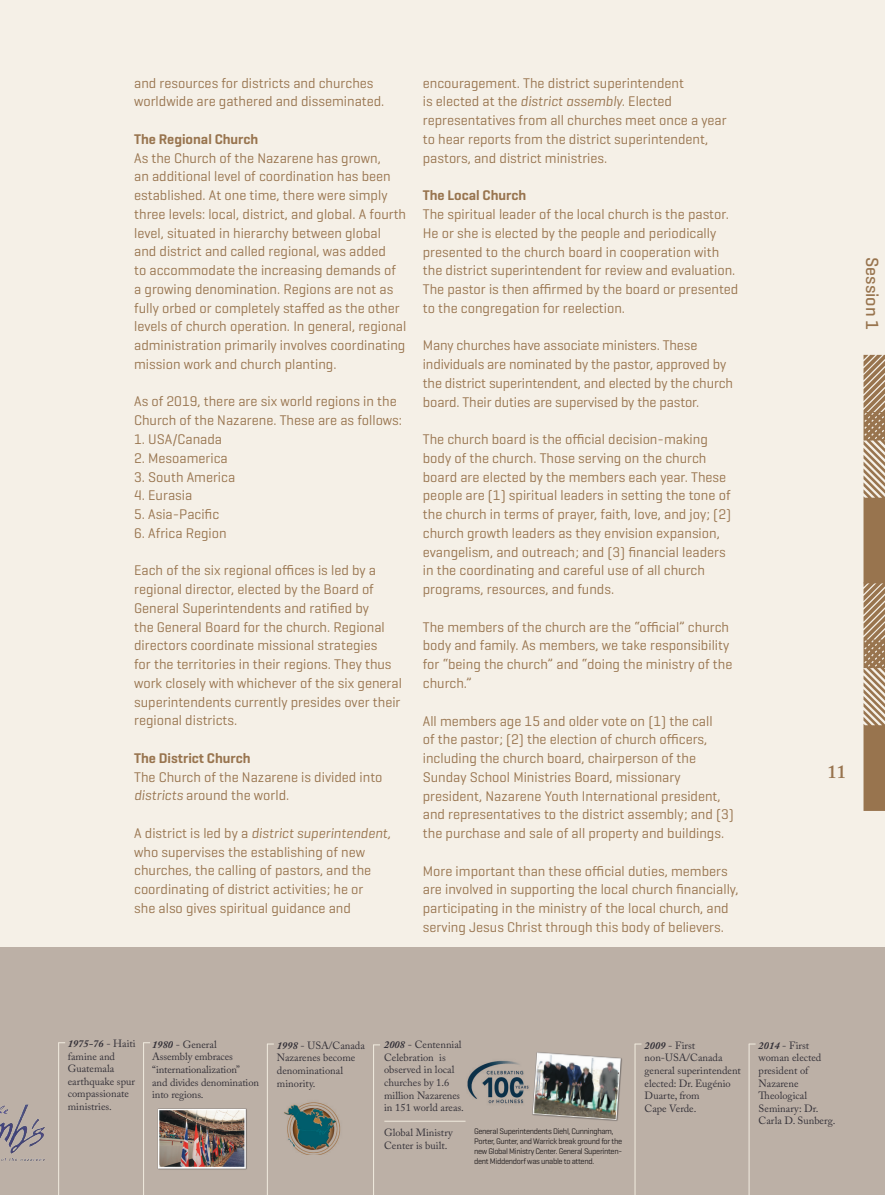
<style>
.page{position:relative;width:885px;height:1195px;background:#f5f0e7}
.page>*{position:absolute;margin:0;border:0;box-sizing:border-box;transform-origin:0 0}
.t1{font:204px/227.4px "Homestead Display";color:#98744e}
.t2{font:600 18.6px "Adobe Caslon Pro";color:#98744e}
.t3{font:500 18px "Geogrotesque";color:#98744e}
.t4{font:14.25px/18.8px "Geogrotesque";color:#98744e}
.t5{font:10.5px/12.6px "Adobe Caslon Pro";color:#353239}
.t6{font:8.25px/9.9px "Geogrotesque";letter-spacing:-.04em;color:#231f20}
.s1{font-weight:600}
.s2{font-style:italic}
.s3{font-weight:700;font-style:italic}
</style>
<div class="page">
<div style="left:0;top:947px;width:885px;height:248px;background:#bcb0a6"></div>
<hr style="left:58px;top:1042px;width:1px;height:153px;background:#f2ece0">
<hr style="left:267px;top:1043px;width:1px;height:152px;background:#f2ece0">
<img style="left:284px;top:1102px;width:57px;height:52px">
<hr style="left:373px;top:1044px;width:1px;height:151px;background:#f2ece0">
<img style="left:467px;top:1060px;width:57px;height:44px">
<img style="left:0;top:1104px;width:45px;height:57px">
<img style="left:524px;top:1052px;width:98px;height:69px">
<hr style="left:384px;top:1121px;width:81px;height:1px;background:#f2ece0">
<img style="left:157px;top:1108px;width:90px;height:62px">
<hr style="left:143px;top:1042px;width:1px;height:153px;background:#f2ece0">
<hr style="left:634px;top:1043px;width:1px;height:152px;background:#f2ece0">
<hr style="left:748px;top:1043px;width:1px;height:152px;background:#f2ece0">
<p class="t4" style="left:134px;top:73px;width:252px">and resources for districts and churches worldwide are gathered and disseminated.</p>
<p class="t4" style="left:134px;top:129px;width:274px"><span class="s1">The Regional Church<br></span>As the Church of the Nazarene has grown,<br>an additional level of coordination has been established. At one time, there were simply three levels: local, district, and global. A fourth level, situated in hierarchy between global and district and called regional, was added<br>to accommodate the increasing demands of a growing denomination. Regions are not as fully orbed or completely staffed as the other levels of church operation. In general, regional administration primarily involves coordinating mission work and church planting.</p>
<p class="t4" style="left:134px;top:392px;width:269px">As of 2019, there are six world regions in the<br>Church of the Nazarene. These are as follows:</p>
<p class="t4" style="left:134px;top:429px;width:89px">1. USA/Canada</p>
<p class="t4" style="left:134px;top:448px;width:95px">2. Mesoamerica</p>
<p class="t4" style="left:134px;top:467px;width:103px">3. South America</p>
<p class="t4" style="left:134px;top:485px;width:60px">4. Eurasia</p>
<p class="t4" style="left:134px;top:504px;width:87px">5. Asia-Pacific</p>
<p class="t4" style="left:134px;top:523px;width:94px">6. Africa Region</p>
<p class="t4" style="left:134px;top:560px;width:269px">Each of the six regional offices is led by a regional director, elected by the Board of General Superintendents and ratified by<br>the General Board for the church. Regional directors coordinate missional strategies<br>for the territories in their regions. They thus work closely with whichever of the six general superintendents currently presides over their regional districts.</p>
<p class="t4" style="left:134px;top:748px;width:250px"><span class="s1">The District Church<br></span>The Church of the Nazarene is divided into <span class="s2">districts</span> around the world.</p>
<p class="t4" style="left:134px;top:823px;width:258px">A district is led by a <span class="s2">district superintendent, </span>who supervises the establishing of new churches, the calling of pastors, and the coordinating of district activities; he or<br>she also gives spiritual guidance and</p>
<p class="t4" style="left:423px;top:73px;width:305px">encouragement. The district superintendent<br>is elected at the <span class="s2">district assembly.</span> Elected representatives from all churches meet once a year to hear reports from the district superintendent, pastors, and district ministries.</p>
<p class="t4" style="left:423px;top:186px;width:317px"><span class="s1">The Local Church<br></span>The spiritual leader of the local church is the pastor.<br>He or she is elected by the people and periodically presented to the church board in cooperation with the district superintendent for review and evaluation.<br>The pastor is then affirmed by the board or presented to the congregation for reelection.</p>
<p class="t4" style="left:423px;top:336px;width:312px">Many churches have associate ministers. These individuals are nominated by the pastor, approved by the district superintendent, and elected by the church board. Their duties are supervised by the pastor.</p>
<p class="t4" style="left:423px;top:429px;width:310px">The church board is the official decision-making body of the church. Those serving on the church board are elected by the members each year. These people are (1) spiritual leaders in setting the tone of the church in terms of prayer, faith, love, and joy; (2) church growth leaders as they envision expansion, evangelism, and outreach; and (3) financial leaders in the coordinating and careful use of all church programs, resources, and funds.</p>
<p class="t4" style="left:423px;top:617px;width:311px">The members of the church are the “official” church body and family. As members, we take responsibility for “being the church” and “doing the ministry of the church.”</p>
<p class="t4" style="left:423px;top:711px;width:312px">All members age 15 and older vote on (1) the call<br>of the pastor; (2) the election of church officers, including the church board, chairperson of the Sunday School Ministries Board, missionary president, Nazarene Youth International president, and representatives to the district assembly; and (3) the purchase and sale of all property and buildings.</p>
<p class="t4" style="left:423px;top:861px;width:317px">More important than these official duties, members are involved in supporting the local church financially, participating in the ministry of the local church, and serving Jesus Christ through this body of believers.</p>
<p class="t2" style="left:827px;top:761px;width:20px">11</p>
<p class="t3" style="left:883px;top:257px;width:74px;rotate:90deg">Session 1</p>
<p class="t1" style="left:863px;top:346px;width:43px">| |</p>
<p class="t5" style="left:68px;top:1037px;width:69px"><span class="s3">1975-76</span> - Haiti famine and<br>Guatemala earthquake spur compassionate ministries.</p>
<p class="t5" style="left:152px;top:1038px;width:108px"><span class="s3">1980</span> - General<br>Assembly embraces “internationalization”<br>and divides denomination into regions.</p>
<p class="t5" style="left:277px;top:1038px;width:89px"><span class="s3">1998</span> - USA/Canada<br>Nazarenes become denominational minority.</p>
<p class="t5" style="left:384px;top:1038px;width:81px"><span class="s3">2008</span> - Centennial<br>Celebration is observed in local churches by 1.6 million Nazarenes in 151 world areas.</p>
<p class="t5" style="left:384px;top:1126px;width:70px">Global Ministry<br>Center is built.</p>
<p class="t6" style="left:474px;top:1125px;width:150px">General Superintendents Diehl, Cunningham, Porter, Gunter, and Warrick break ground for the new Global Ministry Center. General Superinten&shy;dent Middendorf was unable to attend.</p>
<p class="t5" style="left:644px;top:1038px;width:98px"><span class="s3">2009</span> - First non-USA/Canada general superintendent elected: Dr. Eugénio<br>Duarte, from<br>Cape Verde.</p>
<p class="t5" style="left:758px;top:1038px;width:78px"><span class="s3">2014</span> - First woman elected president of<br>Nazarene<br>Theological<br>Seminary: Dr.<br>Carla D. Sunberg.</p>
</div>
